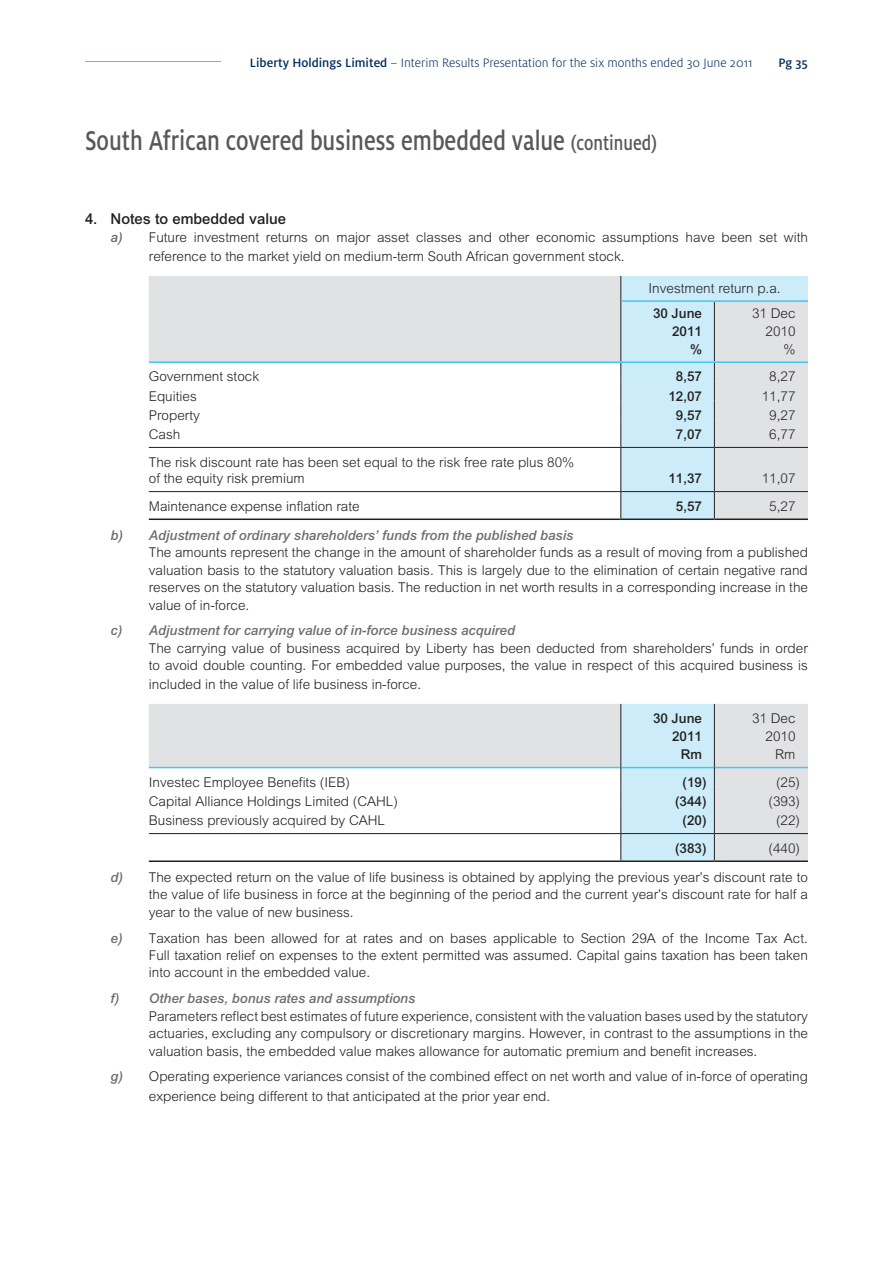
<style>
.page{position:relative;width:893px;height:1263px;background:#fff}
.page>*{position:absolute;margin:0;border:0;box-sizing:border-box;transform-origin:0 0}
.t1{font:500 30px "Milo";color:#57585a;scale:.8 1}
.t2{font:500 15px "Arial";color:#231f20}
.t3{font:300 13.5px/17.4px "Arial";color:#231f20}
.t4{font:italic 500 13.5px "Arial";color:#6c6d70}
.t5{font:300 13.5px "Milo OT";color:#002a5b}
.t6{font:500 13.5px/18px "Arial";color:#231f20;text-align:right}
.t7{font:500 13.5px "Milo";color:#002a5b}
.s1{font-family:"Milo";font-weight:500}
.s2{font-size:22.5px}
.s3{font-weight:500;font-style:italic;color:#6c6d70}
</style>
<div class="page">
<hr style="left:85px;top:61px;width:136px;height:1px;background:#44c7ee">
<svg style="left:149px;top:276px;width:471px;height:217px"></svg>
<svg style="left:621px;top:276px;width:187px;height:242px;background:#d4e6ee"></svg>
<hr style="left:149px;top:447px;width:472px;height:1px;background:#231f20">
<hr style="left:621px;top:447px;width:93px;height:1px;background:#231f20">
<hr style="left:714px;top:447px;width:94px;height:1px;background:#231f20">
<hr style="left:149px;top:491px;width:472px;height:1px;background:#231f20">
<hr style="left:621px;top:491px;width:93px;height:1px;background:#231f20">
<hr style="left:714px;top:491px;width:94px;height:1px;background:#231f20">
<hr style="left:149px;top:518px;width:472px;height:2px;background:#231f20">
<hr style="left:621px;top:518px;width:93px;height:2px;background:#231f20">
<hr style="left:714px;top:518px;width:94px;height:2px;background:#231f20">
<hr style="left:620px;top:301px;width:1px;height:60px;background:#231f20">
<hr style="left:714px;top:302px;width:1px;height:59px;background:#231f20">
<svg style="left:620px;top:363px;width:1px;height:84px"></svg>
<svg style="left:714px;top:363px;width:1px;height:84px"></svg>
<hr style="left:620px;top:448px;width:1px;height:43px;background:#231f20">
<hr style="left:714px;top:448px;width:1px;height:43px;background:#231f20">
<svg style="left:620px;top:492px;width:1px;height:26px"></svg>
<svg style="left:714px;top:492px;width:1px;height:26px"></svg>
<hr style="left:149px;top:361px;width:472px;height:2px;background:#44c7ee">
<hr style="left:621px;top:361px;width:93px;height:2px;background:#44c7ee">
<hr style="left:714px;top:361px;width:94px;height:2px;background:#44c7ee">
<svg style="left:620px;top:276px;width:1px;height:25px"></svg>
<hr style="left:621px;top:300px;width:93px;height:2px;background:#44c7ee">
<hr style="left:714px;top:300px;width:94px;height:2px;background:#44c7ee">
<svg style="left:149px;top:704px;width:659px;height:156px;fill:#e1e2e5"></svg>
<hr style="left:149px;top:833px;width:472px;height:1px;background:#231f20">
<hr style="left:714px;top:833px;width:94px;height:1px;background:#231f20">
<hr style="left:149px;top:860px;width:472px;height:2px;background:#231f20">
<hr style="left:621px;top:860px;width:93px;height:2px;background:#231f20">
<hr style="left:714px;top:860px;width:94px;height:2px;background:#231f20">
<hr style="left:149px;top:767px;width:471px;height:1px;background:#44c7ee">
<hr style="left:715px;top:767px;width:93px;height:1px;background:#44c7ee">
<svg style="left:620px;top:704px;width:95px;height:157px;background:#c5e5f2"></svg>
<p class="t5" style="left:250px;top:55px;width:504px"><span class="s1">Liberty Holdings Limited</span> – Interim Results Presentation for the six months ended 30 June 2011</p>
<p class="t7" style="left:778px;top:54px;width:31px">Pg 35</p>
<h1 class="t1" style="left:85px;top:123px;width:717px">South African covered business embedded value <span class="s2">(continued)</span></h1>
<p class="t2" style="left:85px;top:210px;width:203px">4. Notes to embedded value</p>
<p class="t3" style="left:149px;top:228px;width:661px;line-height:19.2px;text-indent:-38px"><span class="s3">a)</span> Future investment returns on major asset classes and other economic assumptions have been set with reference to the market yield on medium-term South African government stock.</p>
<p class="t3" style="left:648px;top:279px;width:134px">Investment return p.a.</p>
<p class="t6" style="left:653px;top:304px;width:50px">30 June<br>2011<br>%</p>
<p class="t3" style="left:752px;top:304px;width:45px;line-height:18px;text-align:right">31 Dec<br>2010 %</p>
<p class="t3" style="left:149px;top:368px;width:112px">Government stock</p>
<p class="t6" style="left:676px;top:367px;width:28px">8,57</p>
<p class="t3" style="left:769px;top:368px;width:28px">8,27</p>
<p class="t3" style="left:149px;top:387px;width:50px">Equities</p>
<p class="t6" style="left:668px;top:387px;width:35px">12,07</p>
<p class="t3" style="left:762px;top:387px;width:35px">11,77</p>
<p class="t3" style="left:149px;top:406px;width:53px">Property</p>
<p class="t6" style="left:676px;top:406px;width:28px">9,57</p>
<p class="t3" style="left:769px;top:406px;width:28px">9,27</p>
<p class="t3" style="left:149px;top:425px;width:33px">Cash</p>
<p class="t6" style="left:676px;top:425px;width:28px">7,07</p>
<p class="t3" style="left:769px;top:425px;width:28px">6,77</p>
<p class="t3" style="left:149px;top:453px;width:427px;line-height:16.5px">The risk discount rate has been set equal to the risk free rate plus 80% of the equity risk premium</p>
<p class="t6" style="left:668px;top:469px;width:35px">11,37</p>
<p class="t3" style="left:762px;top:470px;width:35px">11,07</p>
<p class="t3" style="left:149px;top:497px;width:212px">Maintenance expense inflation rate</p>
<p class="t6" style="left:676px;top:497px;width:28px">5,57</p>
<p class="t3" style="left:769px;top:497px;width:28px">5,27</p>
<p class="t4" style="left:111px;top:527px;width:464px">b) Adjustment of ordinary shareholders’ funds from the published basis</p>
<p class="t3" style="left:149px;top:544px;width:661px;text-align:justify">The amounts represent the change in the amount of shareholder funds as a result of moving from a published valuation basis to the statutory valuation basis. This is largely due to the elimination of certain negative rand reserves on the statutory valuation basis. The reduction in net worth results in a corresponding increase in the value of in-force.</p>
<p class="t4" style="left:111px;top:623px;width:406px">c) Adjustment for carrying value of in-force business acquired</p>
<p class="t3" style="left:149px;top:639px;width:661px">The carrying value of business acquired by Liberty has been deducted from shareholders’ funds in order to avoid double counting. For embedded value purposes, the value in respect of this acquired business is</p>
<p class="t3" style="left:149px;top:676px;width:274px">included in the value of life business in-force.</p>
<p class="t6" style="left:653px;top:709px;width:50px">30 June<br>2011<br>Rm</p>
<p class="t3" style="left:752px;top:709px;width:45px;line-height:18px;text-align:right">31 Dec<br>2010<br>Rm</p>
<p class="t3" style="left:149px;top:773px;width:203px">Investec Employee Benefits (IEB)</p>
<p class="t6" style="left:683px;top:773px;width:25px">(19)</p>
<p class="t3" style="left:776px;top:773px;width:26px">(25)</p>
<p class="t3" style="left:149px;top:792px;width:251px">Capital Alliance Holdings Limited (CAHL)</p>
<p class="t6" style="left:675px;top:792px;width:33px">(344)</p>
<p class="t3" style="left:768px;top:792px;width:33px">(393)</p>
<p class="t3" style="left:149px;top:811px;width:238px">Business previously acquired by CAHL</p>
<p class="t6" style="left:683px;top:811px;width:25px">(20)</p>
<p class="t3" style="left:776px;top:811px;width:26px">(22)</p>
<p class="t6" style="left:675px;top:839px;width:33px">(383)</p>
<p class="t3" style="left:111px;top:833px;width:699px;line-height:29.1px;text-indent:658px">(440) <span class="s3">d)</span> The expected return on the value of life business is obtained by applying the previous year’s discount rate to</p>
<p class="t3" style="left:149px;top:886px;width:661px">the value of life business in force at the beginning of the period and the current year’s discount rate for half a year to the value of new business.</p>
<p class="t3" style="left:149px;top:929px;width:661px;text-align:justify;text-indent:-38px"><span class="s3">e)</span> Taxation has been allowed for at rates and on bases applicable to Section 29A of the Income Tax Act.<br>Full taxation relief on expenses to the extent permitted was assumed. Capital gains taxation has been taken into account in the embedded value.</p>
<p class="t4" style="left:111px;top:991px;width:306px">f) Other bases, bonus rates and assumptions</p>
<p class="t3" style="left:149px;top:1007px;width:661px;text-align:justify">Parameters reflect best estimates of future experience, consistent with the valuation bases used by the statutory actuaries, excluding any compulsory or discretionary margins. However, in contrast to the assumptions in the valuation basis, the embedded value makes allowance for automatic premium and benefit increases.</p>
<p class="t3" style="left:149px;top:1067px;width:661px;line-height:19.2px;text-indent:-38px"><span class="s3">g)</span> Operating experience variances consist of the combined effect on net worth and value of in-force of operating experience being different to that anticipated at the prior year end.</p>
</div>
